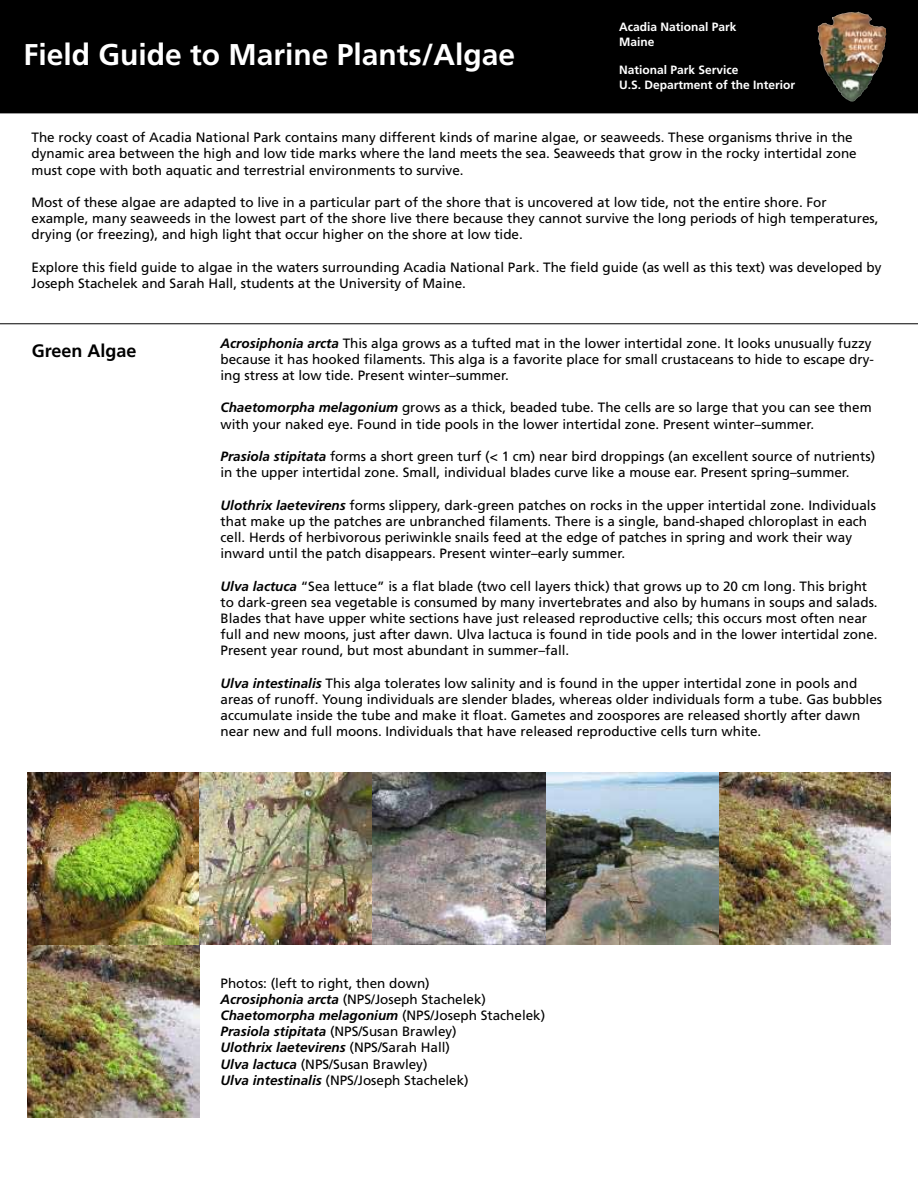
<style>
.page{position:relative;width:918px;height:1188px;background:#fff}
.page>*{position:absolute;margin:0;border:0;box-sizing:border-box;transform-origin:0 0}
.t1{font:700 30px "Frutiger LT Std";color:#fff}
.t2{font:700 18px "Frutiger LT Std";color:#000}
.t3{font:13.5px/16.2px "Frutiger LT Std";color:#000}
.t4{font:700 12px/14.4px "Frutiger LT Std";color:#fff}
.s1{font-weight:700;font-style:italic}
</style>
<div class="page">
<div style="left:1px;top:1px;width:916px;height:112px;background:#000"></div>
<div style="left:0;top:0;width:918px;height:113px;border:2px solid #000"></div>
<img style="left:818px;top:12px;width:47px;height:90px">
<hr style="left:0;top:323px;width:918px;height:1px;background:#000">
<img style="left:27px;top:772px;width:173px;height:346px">
<img style="left:200px;top:772px;width:691px;height:173px">
<h1 class="t1" style="left:23px;top:37px;width:493px">Field Guide to Marine Plants/Algae</h1>
<p class="t4" style="left:619px;top:20px;width:119px">Acadia National Park<br>Maine</p>
<p class="t4" style="left:619px;top:63px;width:178px">National Park Service<br>U.S. Department of the Interior</p>
<p class="t3" style="left:32px;top:129px;width:827px">The rocky coast of Acadia National Park contains many different kinds of marine algae, or seaweeds. These organisms thrive in the dynamic area between the high and low tide marks where the land meets the sea. Seaweeds that grow in the rocky intertidal zone must cope with both aquatic and terrestrial environments to survive.</p>
<p class="t3" style="left:32px;top:194px;width:848px">Most of these algae are adapted to live in a particular part of the shore that is uncovered at low tide, not the entire shore. For example, many seaweeds in the lowest part of the shore live there because they cannot survive the long periods of high temperatures, drying (or freezing), and high light that occur higher on the shore at low tide.</p>
<p class="t3" style="left:32px;top:259px;width:852px">Explore this field guide to algae in the waters surrounding Acadia National Park. The field guide (as well as this text) was developed by<br>Joseph Stachelek and Sarah Hall, students at the University of Maine.</p>
<h2 class="t2" style="left:32px;top:340px;width:106px">Green Algae</h2>
<p class="t3" style="left:220px;top:335px;width:655px"><span class="s1">Acrosiphonia arcta</span> This alga grows as a tufted mat in the lower intertidal zone. It looks unusually fuzzy because it has hooked filaments. This alga is a favorite place for small crustaceans to hide to escape dry&shy;ing stress at low tide. Present winter–summer.</p>
<p class="t3" style="left:220px;top:400px;width:653px"><span class="s1">Chaetomorpha melagonium</span> grows as a thick, beaded tube. The cells are so large that you can see them with your naked eye. Found in tide pools in the lower intertidal zone. Present winter–summer.</p>
<p class="t3" style="left:220px;top:448px;width:656px"><span class="s1">Prasiola stipitata</span> forms a short green turf (&lt; 1 cm) near bird droppings (an excellent source of nutrients) in the upper intertidal zone. Small, individual blades curve like a mouse ear. Present spring–summer.</p>
<p class="t3" style="left:220px;top:497px;width:657px"><span class="s1">Ulothrix laetevirens</span> forms slippery, dark-green patches on rocks in the upper intertidal zone. Individuals that make up the patches are unbranched filaments. There is a single, band-shaped chloroplast in each cell. Herds of herbivorous periwinkle snails feed at the edge of patches in spring and work their way inward until the patch disappears. Present winter–early summer.</p>
<p class="t3" style="left:220px;top:578px;width:659px"><span class="s1">Ulva lactuca</span> “Sea lettuce” is a flat blade (two cell layers thick) that grows up to 20 cm long. This bright to dark-green sea vegetable is consumed by many invertebrates and also by humans in soups and salads.<br>Blades that have upper white sections have just released reproductive cells; this occurs most often near full and new moons, just after dawn. Ulva lactuca is found in tide pools and in the lower intertidal zone.<br>Present year round, but most abundant in summer–fall.</p>
<p class="t3" style="left:220px;top:675px;width:663px"><span class="s1">Ulva intestinalis</span> This alga tolerates low salinity and is found in the upper intertidal zone in pools and areas of runoff. Young individuals are slender blades, whereas older individuals form a tube. Gas bubbles accumulate inside the tube and make it float. Gametes and zoospores are released shortly after dawn near new and full moons. Individuals that have released reproductive cells turn white.</p>
<p class="t3" style="left:220px;top:975px;width:326px">Photos: (left to right, then down)<br><span class="s1">Acrosiphonia arcta</span> (NPS/Joseph Stachelek)<br><span class="s1">Chaetomorpha melagonium</span> (NPS/Joseph Stachelek)<br><span class="s1">Prasiola stipitata</span> (NPS/Susan Brawley)<br><span class="s1">Ulothrix laetevirens</span> (NPS/Sarah Hall)<br><span class="s1">Ulva lactuca</span> (NPS/Susan Brawley)<br><span class="s1">Ulva intestinalis</span> (NPS/Joseph Stachelek)</p>
</div>
